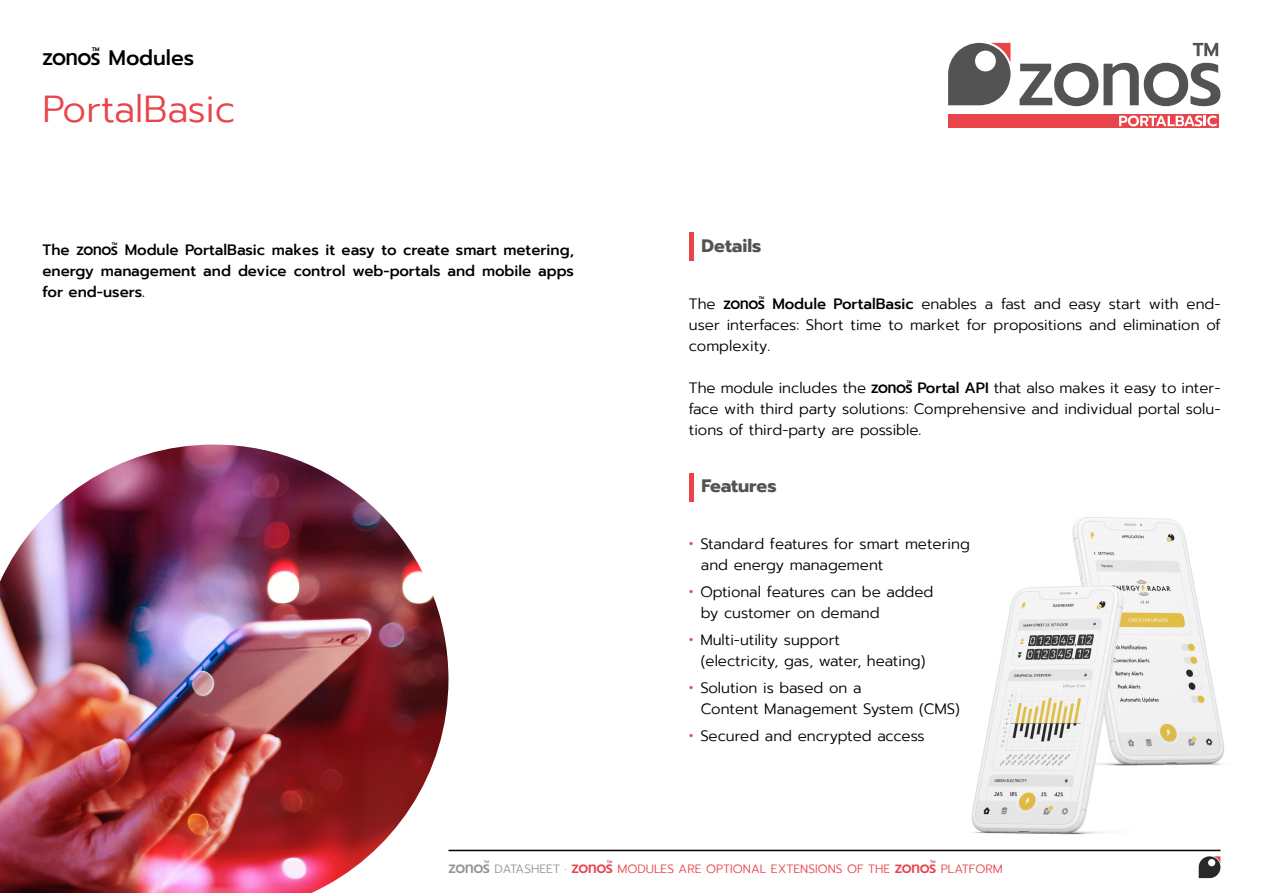
<style>
.page{position:relative;width:1263px;height:893px;background:#fff}
.page>*{position:absolute;margin:0;border:0;box-sizing:border-box;transform-origin:0 0}
.t1{font:300 37.5px "Prompt";color:#e84449}
.t2{font:500 21px "Prompt";color:#000}
.t3{font:700 18px "Prompt";color:#525352}
.t4{font:300 15px/21px "Prompt";color:#000}
.t5{font:500 15px/21px "Prompt";color:#000;text-align:justify}
.t6{font:300 12px "Prompt";color:#e84449}
.s1{font-family:"cuculus v 5";font-weight:400}
.s2{font-weight:500}
.s3{font-weight:400;font-size:18px;color:#e84449}
.s4{font-family:"cuculus v 5";font-weight:400;font-size:15px;color:#939393}
.s5{color:#939393}
.s6{font-family:"cuculus v 5";font-weight:400;font-size:15px}
</style>
<div class="page">
<img style="left:971px;top:517px;width:253px;height:318px">
<img style="left:0;top:444px;width:448px;height:449px">
<div style="left:948px;top:114px;width:270px;height:14px;background:#e84449"></div>
<svg style="left:1193px;top:43px;width:25px;height:13px"></svg>
<svg style="left:948px;top:43px;width:62px;height:62px"></svg>
<svg style="left:1019px;top:63px;width:201px;height:43px"></svg>
<svg style="left:1119px;top:116px;width:97px;height:10px"></svg>
<div style="left:689px;top:232px;width:5px;height:29px;background:#e84449"></div>
<div style="left:689px;top:473px;width:5px;height:29px;background:#e84449"></div>
<svg style="left:1199px;top:856px;width:21px;height:22px"></svg>
<hr style="left:448px;top:850px;width:772px;height:1px;background:#000">
<h2 class="t2" style="left:43px;top:43px;width:153px"><span class="s1">Z</span> Modules</h2>
<h1 class="t1" style="left:43px;top:83px;width:194px">PortalBasic</h1>
<p class="t5" style="left:43px;top:240px;width:533px">The <span class="s1">Z</span> Module PortalBasic makes it easy to create smart metering, energy management and device control web-portals and mobile apps for end-users.</p>
<p class="t3" style="left:702px;top:233px;width:61px">Details</p>
<p class="t4" style="left:689px;top:294px;width:533px;text-align:justify">The <span class="s1">Z</span> <span class="s2">Module PortalBasic</span> enables a fast and easy start with end&shy;user interfaces: Short time to market for propositions and elimination of complexity.</p>
<p class="t4" style="left:689px;top:378px;width:533px;text-align:justify">The module includes the <span class="s1">Z</span> <span class="s2">Portal API</span> that also makes it easy to inter&shy;face with third party solutions: Comprehensive and individual portal solu&shy;tions of third-party are possible.</p>
<p class="t3" style="left:702px;top:473px;width:76px">Features</p>
<p class="t4" style="left:701px;top:534px;width:270px;text-indent:-12px"><span class="s3">•</span> Standard features for smart metering and energy management</p>
<p class="t4" style="left:701px;top:582px;width:234px;text-indent:-12px"><span class="s3">•</span> Optional features can be added by customer on demand</p>
<p class="t4" style="left:701px;top:630px;width:226px;text-indent:-12px"><span class="s3">•</span> Multi-utility support<br>(electricity, gas, water, heating)</p>
<p class="t4" style="left:701px;top:678px;width:260px;text-indent:-12px"><span class="s3">•</span> Solution is based on a<br>Content Management System (CMS)</p>
<p class="t4" style="left:689px;top:726px;width:237px"><span class="s3">•</span> Secured and encrypted access</p>
<p class="t6" style="left:448px;top:861px;width:556px"><span class="s4">Z</span> <span class="s5">DATASHEET </span><sup>.</sup> <span class="s6">Z</span> MODULES ARE OPTIONAL EXTENSIONS OF THE <span class="s6">Z</span> PLATFORM</p>
</div>
